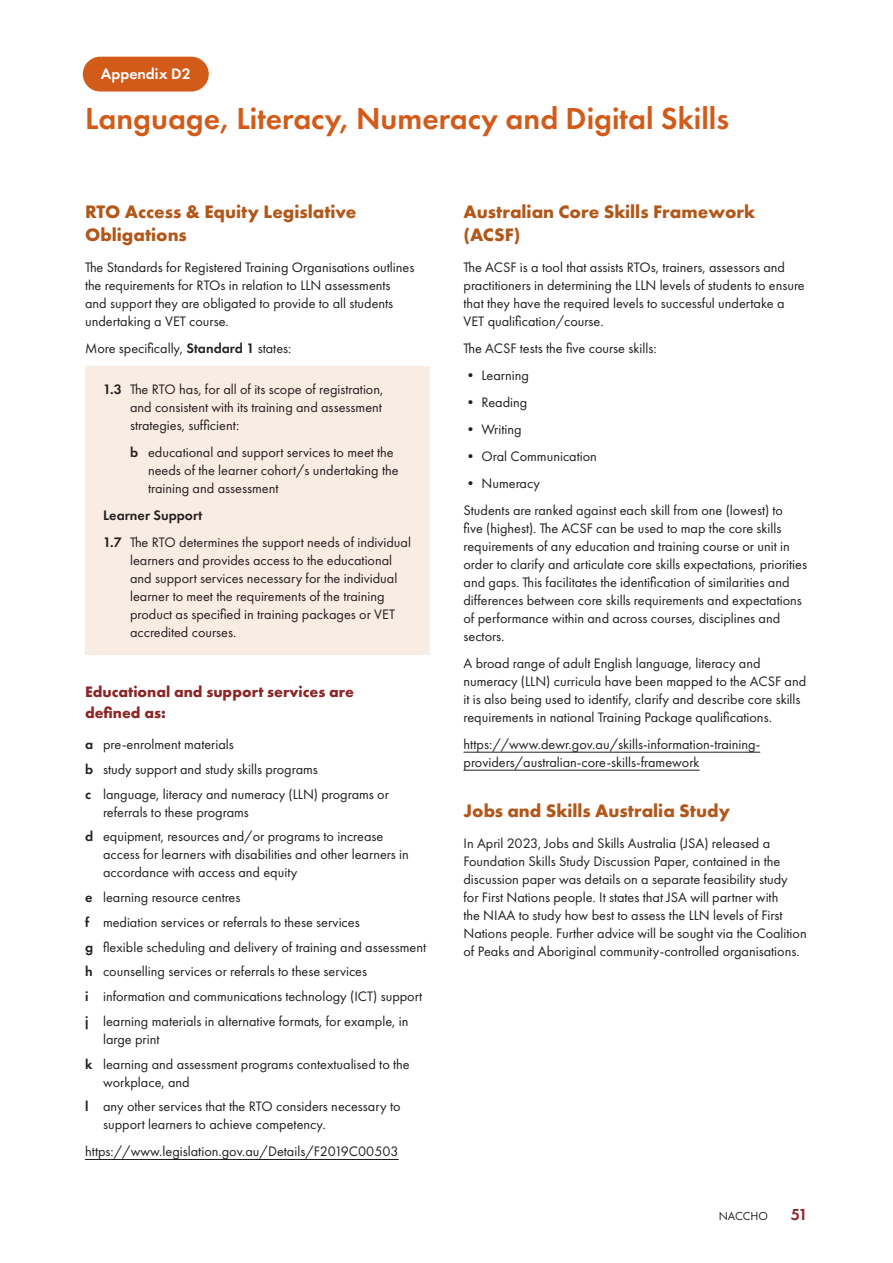
<style>
.page{position:relative;width:893px;height:1263px;background:#fff}
.page>*{position:absolute;margin:0;border:0;box-sizing:border-box;transform-origin:0 0}
.t1{font:600 31.5px "Futura PT";color:#d25b1a}
.t2{font:700 18.75px/22.5px "Futura PT";color:#b25719}
.t3{font:600 16.5px "Futura PT";color:#8b2627}
.t4{font:700 15.75px/20.2px "Futura PT";color:#8b2627}
.t5{font:600 15.75px "Futura PT";color:#fff}
.t6{font:14.25px/18px "Futura PT";color:#231f20}
.t7{font:12px "Futura PT";color:#231f20}
.s1{font-weight:600}
</style>
<div class="page">
<div style="left:83px;top:57px;width:126px;height:35px;background:#d25b1a;border-radius:17px"></div>
<div style="left:85px;top:367px;width:344px;height:81px;background:#f9ece3"></div>
<div style="left:85px;top:430px;width:344px;height:81px;background:#f9ece3"></div>
<div style="left:85px;top:493px;width:344px;height:45px;background:#f9ece3"></div>
<div style="left:85px;top:520px;width:344px;height:135px;background:#f9ece3"></div>
<hr style="left:85px;top:1159px;width:314px;height:1px;background:#231f20">
<hr style="left:463px;top:752px;width:297px;height:1px;background:#231f20">
<hr style="left:463px;top:770px;width:237px;height:1px;background:#231f20">
<p class="t5" style="left:101px;top:67px;width:91px">Appendix D2</p>
<h1 class="t1" style="left:85px;top:105px;width:646px">Language, Literacy, Numeracy and Digital Skills</h1>
<h2 class="t2" style="left:85px;top:202px;width:273px">RTO Access &amp; Equity Legislative<br>Obligations</h2>
<p class="t6" style="left:85px;top:259px;width:331px">The Standards for Registered Training Organisations outlines the requirements for RTOs in relation to LLN assessments and support they are obligated to provide to all students undertaking a VET course.</p>
<p class="t6" style="left:85px;top:340px;width:208px">More specifically, <span class="s1">Standard 1</span> states:</p>
<p class="t6" style="left:130px;top:381px;width:255px;text-align:justify;text-indent:-27px"><span class="s1">1.3</span> The RTO has, for all of its scope of registration, and consistent with its training and assessment strategies, sufficient:</p>
<p class="t6" style="left:148px;top:444px;width:252px;text-indent:-18px"><span class="s1">b</span> educational and support services to meet the needs of the learner cohort/s undertaking the training and assessment</p>
<p class="t6" style="left:103px;top:502px;width:310px;line-height:27px"><span class="s1">Learner Support<br>1.7</span> The RTO determines the support needs of individual</p>
<p class="t6" style="left:130px;top:552px;width:269px">learners and provides access to the educational and support services necessary for the individual learner to meet the requirements of the training product as specified in training packages or VET accredited courses.</p>
<p class="t4" style="left:85px;top:683px;width:271px">Educational and support services are defined as:</p>
<p class="t6" style="left:85px;top:733px;width:305px;line-height:24.8px"><span class="s1">a</span> pre-enrolment materials<br><span class="s1">b</span> study support and study skills programs<br><span class="s1">c</span> language, literacy and numeracy (LLN) programs or</p>
<p class="t6" style="left:85px;top:800px;width:300px;line-height:24.8px;text-indent:18px">referrals to these programs<br><span class="s1">d</span> equipment, resources and/or programs to increase</p>
<p class="t6" style="left:103px;top:847px;width:307px">access for learners with disabilities and other learners in accordance with access and equity</p>
<p class="t6" style="left:85px;top:886px;width:343px;line-height:24.8px"><span class="s1">e</span> learning resource centres<br><span class="s1">f</span> mediation services or referrals to these services<br><span class="s1">g</span> flexible scheduling and delivery of training and assessment <span class="s1">h</span> counselling services or referrals to these services<br><span class="s1">i</span> information and communications technology (ICT) support <span class="s1">j</span> learning materials in alternative formats, for example, in</p>
<p class="t6" style="left:85px;top:1028px;width:326px;line-height:24.8px;text-indent:18px">large print<br><span class="s1">k</span> learning and assessment programs contextualised to the</p>
<p class="t6" style="left:85px;top:1070px;width:317px;line-height:24.8px;text-indent:18px">workplace, and<br><span class="s1">l</span> any other services that the RTO considers necessary to</p>
<p class="t6" style="left:85px;top:1112px;width:315px;line-height:27px;text-indent:18px">support learners to achieve competency. https://www.legislation.gov.au/Details/F2019C00503</p>
<h2 class="t2" style="left:463px;top:202px;width:293px">Australian Core Skills Framework (ACSF)</h2>
<p class="t6" style="left:463px;top:259px;width:343px">The ACSF is a tool that assists RTOs, trainers, assessors and practitioners in determining the LLN levels of students to ensure that they have the required levels to successful undertake a VET qualification/course.</p>
<p class="t6" style="left:463px;top:340px;width:195px">The ACSF tests the five course skills:</p>
<p class="t6" style="left:463px;top:367px;width:67px">• Learning</p>
<p class="t6" style="left:463px;top:394px;width:65px">• Reading</p>
<p class="t6" style="left:463px;top:421px;width:60px">• Writing</p>
<p class="t6" style="left:463px;top:448px;width:135px">• Oral Communication</p>
<p class="t6" style="left:463px;top:471px;width:321px;line-height:27px">• Numeracy<br>Students are ranked against each skill from one (lowest) to</p>
<p class="t6" style="left:463px;top:520px;width:345px">five (highest). The ACSF can be used to map the core skills requirements of any education and training course or unit in order to clarify and articulate core skills expectations, priorities and gaps. This facilitates the identification of similarities and differences between core skills requirements and expectations of performance within and across courses, disciplines and sectors.</p>
<p class="t6" style="left:463px;top:655px;width:344px">A broad range of adult English language, literacy and numeracy (LLN) curricula have been mapped to the ACSF and it is also being used to identify, clarify and describe core skills requirements in national Training Package qualifications.</p>
<p class="t6" style="left:463px;top:736px;width:298px">https://www.dewr.gov.au/skills-information-training&shy;providers/australian-core-skills-framework</p>
<h2 class="t2" style="left:463px;top:801px;width:268px">Jobs and Skills Australia Study</h2>
<p class="t6" style="left:463px;top:835px;width:345px">In April 2023, Jobs and Skills Australia (JSA) released a Foundation Skills Study Discussion Paper, contained in the discussion paper was details on a separate feasibility study<br>for First Nations people. It states that JSA will partner with<br>the NIAA to study how best to assess the LLN levels of First Nations people. Further advice will be sought via the Coalition of Peaks and Aboriginal community-controlled organisations.</p>
<p class="t7" style="left:719px;top:1209px;width:51px">NACCHO</p>
<p class="t3" style="left:791px;top:1208px;width:19px">51</p>
</div>
